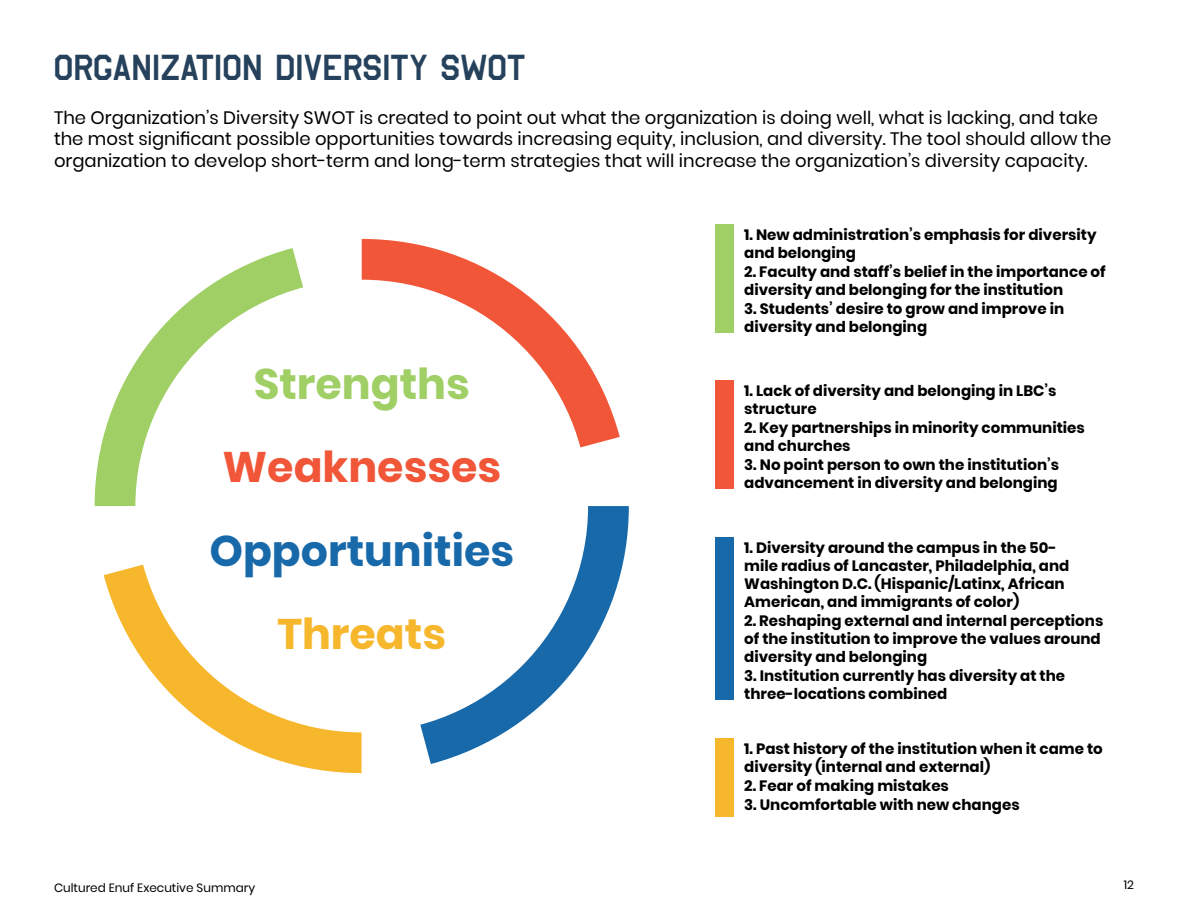
<style>
.page{position:relative;width:1188px;height:918px;background:#fff}
.page>*{position:absolute;margin:0;border:0;box-sizing:border-box;transform-origin:0 0}
.t1{font:700 42.6px "Poppins";color:#1869a9}
.t2{font:700 42.6px "Poppins";color:#f15638}
.t3{font:700 42.6px "Poppins";color:#a0cf65}
.t4{font:700 42.6px "Poppins";color:#f7b72d}
.t5{font:33px "Air Corps JNL";letter-spacing:.025em;color:#25415c}
.t6{font:18px/21.6px "Poppins";color:#000}
.t7{font:700 15px/18px "Poppins";color:#000}
.t8{font:12px "Poppins";color:#000}
</style>
<div class="page">
<svg style="left:95px;top:239px;width:534px;height:534px"></svg>
<svg style="left:362px;top:239px;width:258px;height:267px"></svg>
<div style="left:135px;top:280px;width:453px;height:452px;background:#fff;border-radius:50%"></div>
<div style="left:715px;top:224px;width:19px;height:108px;background:#a0cf65"></div>
<div style="left:715px;top:380px;width:19px;height:109px;background:#f15638"></div>
<div style="left:715px;top:537px;width:19px;height:163px;background:#1869a9"></div>
<div style="left:715px;top:738px;width:19px;height:78px;background:#f7b72d"></div>
<h2 class="t5" style="left:54px;top:50px;width:473px">ORGANIZATION DIVERSITY SWOT</h2>
<p class="t6" style="left:54px;top:107px;width:1059px">The Organization’s Diversity SWOT is created to point out what the organization is doing well, what is lacking, and take the most significant possible opportunities towards increasing equity, inclusion, and diversity. The tool should allow the organization to develop short-term and long-term strategies that will increase the organization’s diversity capacity.</p>
<h1 class="t3" style="left:254px;top:359px;width:218px">Strengths</h1>
<h1 class="t2" style="left:222px;top:443px;width:280px">Weaknesses</h1>
<h1 class="t1" style="left:209px;top:526px;width:306px">Opportunities</h1>
<h1 class="t4" style="left:277px;top:610px;width:170px">Threats</h1>
<p class="t7" style="left:744px;top:226px;width:354px">1. New administration’s emphasis for diversity and belonging</p>
<p class="t7" style="left:744px;top:263px;width:363px">2. Faculty and staff’s belief in the importance of diversity and belonging for the institution</p>
<p class="t7" style="left:744px;top:300px;width:321px">3. Students’ desire to grow and improve in diversity and belonging</p>
<p class="t7" style="left:744px;top:382px;width:314px">1. Lack of diversity and belonging in LBC’s structure</p>
<p class="t7" style="left:744px;top:419px;width:342px">2. Key partnerships in minority communities and churches</p>
<p class="t7" style="left:744px;top:456px;width:316px">3. No point person to own the institution’s advancement in diversity and belonging</p>
<p class="t7" style="left:744px;top:539px;width:327px">1. Diversity around the campus in the 50- mile radius of Lancaster, Philadelphia, and Washington D.C. (Hispanic/Latinx, African American, and immigrants of color)</p>
<p class="t7" style="left:744px;top:612px;width:361px">2. Reshaping external and internal perceptions of the institution to improve the values around diversity and belonging</p>
<p class="t7" style="left:744px;top:667px;width:322px">3. Institution currently has diversity at the three-locations combined</p>
<p class="t7" style="left:744px;top:739px;width:360px">1. Past history of the institution when it came to diversity (internal and external)</p>
<p class="t7" style="left:744px;top:776px;width:206px">2. Fear of making mistakes</p>
<p class="t7" style="left:744px;top:796px;width:277px">3. Uncomfortable with new changes</p>
<p class="t8" style="left:54px;top:880px;width:203px">Cultured Enuf Executive Summary</p>
<p class="t8" style="left:1124px;top:878px;width:12px">12</p>
</div>
